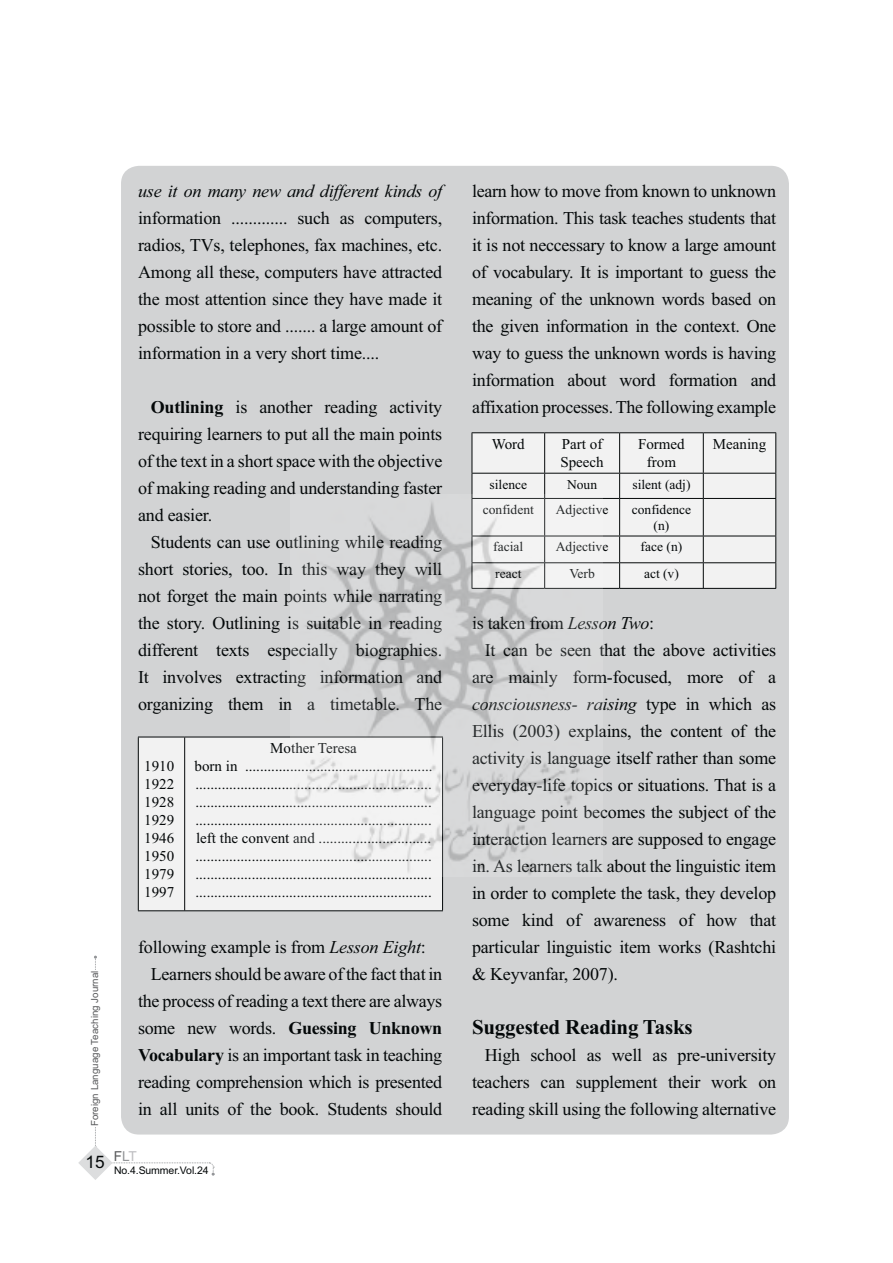
<style>
.page{position:relative;width:893px;height:1263px;background:#fff}
.page>*{position:absolute;margin:0;border:0;box-sizing:border-box;transform-origin:0 0}
.t1{font:700 21px "Times New Roman";letter-spacing:-.01em;color:#040809}
.t2{font:18px/27px "Times New Roman";letter-spacing:-.01em;color:#040809;text-align:justify}
.t3{font:italic 18px "Times New Roman";letter-spacing:-.01em;color:#040809}
.t4{font:700 18px "Times New Roman";letter-spacing:-.015em;color:#040809}
.t5{font:15px/18px "Times New Roman";color:#040809;text-align:center}
.t6{font:13.65px "Arial";color:#58595b}
.t7{font:13.5px/16.2px "Times New Roman";color:#040809;text-align:center}
.t8{font:10.5px "Arial";letter-spacing:-.01em;color:#040809}
.t9{font:9.75px "Arial";color:#58595b}
.s1{font-weight:700}
.s2{font-style:italic}
.s3{font-weight:400}
.s4{color:#939598}
.s5{color:#bdbdc0}
.s6{font-style:normal}
</style>
<div class="page">
<div style="left:121px;top:166px;width:668px;height:969px;background:#d2d3d4;border-radius:18px"></div>
<div style="left:139px;top:738px;width:303px;height:172px;background:#f2f2f2"></div>
<hr style="left:138px;top:737px;width:47px;height:1px;background:#040809">
<hr style="left:138px;top:737px;width:1px;height:173px;background:#040809">
<hr style="left:185px;top:737px;width:258px;height:1px;background:#040809">
<hr style="left:184px;top:737px;width:1px;height:173px;background:#040809">
<hr style="left:442px;top:737px;width:1px;height:173px;background:#040809">
<hr style="left:138px;top:910px;width:305px;height:1px;background:#040809">
<div style="left:472px;top:433px;width:303px;height:155px;background:#f2f2f2"></div>
<hr style="left:471px;top:432px;width:73px;height:1px;background:#040809">
<hr style="left:471px;top:433px;width:1px;height:40px;background:#040809">
<hr style="left:544px;top:432px;width:75px;height:1px;background:#040809">
<hr style="left:544px;top:433px;width:1px;height:40px;background:#040809">
<hr style="left:619px;top:432px;width:84px;height:1px;background:#040809">
<hr style="left:619px;top:433px;width:1px;height:40px;background:#040809">
<hr style="left:703px;top:432px;width:73px;height:1px;background:#040809">
<hr style="left:703px;top:433px;width:1px;height:40px;background:#040809">
<hr style="left:775px;top:433px;width:1px;height:40px;background:#040809">
<hr style="left:471px;top:473px;width:73px;height:1px;background:#040809">
<svg style="left:471px;top:474px;width:1px;height:20px"></svg>
<hr style="left:544px;top:473px;width:75px;height:1px;background:#040809">
<svg style="left:544px;top:474px;width:1px;height:20px"></svg>
<hr style="left:619px;top:473px;width:84px;height:1px;background:#040809">
<svg style="left:619px;top:474px;width:1px;height:24px"></svg>
<hr style="left:703px;top:473px;width:73px;height:1px;background:#040809">
<svg style="left:703px;top:474px;width:1px;height:24px"></svg>
<svg style="left:775px;top:474px;width:1px;height:24px"></svg>
<hr style="left:544px;top:498px;width:75px;height:1px;background:#040809">
<hr style="left:619px;top:498px;width:84px;height:1px;background:#040809">
<hr style="left:619px;top:499px;width:1px;height:37px;background:#040809">
<hr style="left:703px;top:498px;width:73px;height:1px;background:#040809">
<hr style="left:703px;top:499px;width:1px;height:37px;background:#040809">
<hr style="left:775px;top:499px;width:1px;height:37px;background:#040809">
<hr style="left:544px;top:536px;width:75px;height:1px;background:#040809">
<hr style="left:619px;top:536px;width:84px;height:1px;background:#040809">
<hr style="left:703px;top:536px;width:73px;height:1px;background:#040809">
<hr style="left:544px;top:562px;width:75px;height:1px;background:#040809">
<hr style="left:619px;top:562px;width:84px;height:1px;background:#040809">
<svg style="left:619px;top:536px;width:1px;height:52px"></svg>
<hr style="left:703px;top:562px;width:73px;height:1px;background:#040809">
<svg style="left:703px;top:536px;width:1px;height:52px"></svg>
<svg style="left:775px;top:536px;width:1px;height:52px"></svg>
<hr style="left:544px;top:588px;width:75px;height:1px;background:#040809">
<hr style="left:619px;top:588px;width:157px;height:1px;background:#040809">
<svg style="left:78px;top:956px;width:137px;height:224px"></svg>
<div style="left:91px;top:970px;width:9px;height:156px;background:#fff"></div>
<img style="left:290px;top:494px;width:312px;height:383px">
<p class="t3" style="left:138px;top:185px;width:306px">use it on many new and different kinds of</p>
<p class="t2" style="left:138px;top:207px;width:306px">information ............. such as computers, radios, TVs, telephones, fax machines, etc.<br>Among all these, computers have attracted the most attention since they have made it possible to store and ....... a large amount of information in a very short time....</p>
<p class="t2" style="left:138px;top:396px;width:306px;text-indent:13px"><span class="s1">Outlining</span> is another reading activity requiring learners to put all the main points of the text in a short space with the objective of making reading and understanding faster and easier.</p>
<p class="t2" style="left:138px;top:531px;width:306px;text-indent:13px">Students can use outlining while reading short stories, too. In this way they will not forget the main points while narrating the story. Outlining is suitable in reading different texts especially biographies.<br>It involves extracting information and organizing them in a timetable. The</p>
<p class="t9" style="left:89px;top:1126px;width:157px;rotate:-90deg">Foreign Language Teaching Journal</p>
<p class="t5" style="left:144px;top:759px;width:31px;text-align:justify">1910<br>1922<br>1928<br>1929<br>1946<br>1950<br>1979<br>1997</p>
<p class="t5" style="left:194px;top:741px;width:239px">Mother Teresa<br>born in .................................................. ............................................................... ............................................................... ............................................................... left the convent and .............................. ............................................................... ............................................................... ...............................................................</p>
<p class="t2" style="left:138px;top:936px;width:289px">following example is from <span class="s2">Lesson Eight</span>:</p>
<p class="t2" style="left:151px;top:963px;width:293px">Learners should be aware of the fact that in</p>
<p class="t2" style="left:138px;top:990px;width:306px">the process of reading a text there are always</p>
<p class="t4" style="left:138px;top:1023px;width:306px"><span class="s3">some new words.</span> Guessing Unknown</p>
<p class="t2" style="left:138px;top:1044px;width:306px"><span class="s1">Vocabulary</span> is an important task in teaching</p>
<p class="t2" style="left:138px;top:1071px;width:306px">reading comprehension which is presented</p>
<p class="t2" style="left:138px;top:1098px;width:306px">in all units of the book. Students should</p>
<p class="t6" style="left:114px;top:1148px;width:25px">F<span class="s4">L</span><span class="s5">T</span></p>
<p class="t8" style="left:86px;top:1164px;width:124px"><sup>15</sup> No.4.Summer.Vol.24</p>
<p class="t2" style="left:472px;top:180px;width:306px">learn how to move from known to unknown information. This task teaches students that it is not neccessary to know a large amount of vocabulary. It is important to guess the meaning of the unknown words based on the given information in the context. One way to guess the unknown words is having information about word formation and affixation processes. The following example</p>
<p class="t5" style="left:492px;top:437px;width:34px">Word</p>
<p class="t5" style="left:560px;top:437px;width:45px;text-align:left">Part of<br>Speech</p>
<p class="t5" style="left:638px;top:437px;width:48px">Formed from</p>
<p class="t5" style="left:712px;top:437px;width:55px">Meaning</p>
<p class="t7" style="left:489px;top:477px;width:39px">silence</p>
<p class="t7" style="left:567px;top:477px;width:31px">Noun</p>
<p class="t7" style="left:632px;top:477px;width:60px">silent (adj)</p>
<p class="t7" style="left:483px;top:502px;width:52px">confident</p>
<p class="t7" style="left:556px;top:502px;width:54px">Adjective</p>
<p class="t7" style="left:631px;top:502px;width:61px">confidence (n)</p>
<p class="t7" style="left:493px;top:540px;width:31px">facial</p>
<p class="t7" style="left:556px;top:540px;width:54px">Adjective</p>
<p class="t7" style="left:640px;top:540px;width:43px">face (n)</p>
<p class="t7" style="left:495px;top:567px;width:28px">react</p>
<p class="t7" style="left:569px;top:567px;width:27px">Verb</p>
<p class="t7" style="left:644px;top:567px;width:36px">act (v)</p>
<p class="t2" style="left:472px;top:612px;width:184px">is taken from <span class="s2">Lesson Two</span>:</p>
<p class="t2" style="left:485px;top:639px;width:293px">It can be seen that the above activities</p>
<p class="t2" style="left:472px;top:666px;width:306px">are mainly form-focused, more of a</p>
<p class="t3" style="left:472px;top:698px;width:306px">consciousness- raising <span class="s6">type in which as</span></p>
<p class="t2" style="left:472px;top:720px;width:306px">Ellis (2003) explains, the content of the</p>
<p class="t2" style="left:472px;top:747px;width:306px">activity is language itself rather than some</p>
<p class="t2" style="left:472px;top:774px;width:306px">everyday-life topics or situations. That is a</p>
<p class="t2" style="left:472px;top:801px;width:306px">language point becomes the subject of the</p>
<p class="t2" style="left:472px;top:828px;width:306px">interaction learners are supposed to engage</p>
<p class="t2" style="left:472px;top:855px;width:306px">in. As learners talk about the linguistic item</p>
<p class="t2" style="left:472px;top:882px;width:306px">in order to complete the task, they develop</p>
<p class="t2" style="left:472px;top:909px;width:305px">some kind of awareness of how that</p>
<p class="t2" style="left:472px;top:936px;width:306px">particular linguistic item works (Rashtchi</p>
<p class="t2" style="left:472px;top:963px;width:147px">&amp; Keyvanfar, 2007).</p>
<p class="t1" style="left:472px;top:1021px;width:222px">Suggested Reading Tasks</p>
<p class="t2" style="left:472px;top:1044px;width:306px;text-indent:13px">High school as well as pre-university teachers can supplement their work on reading skill using the following alternative</p>
</div>
